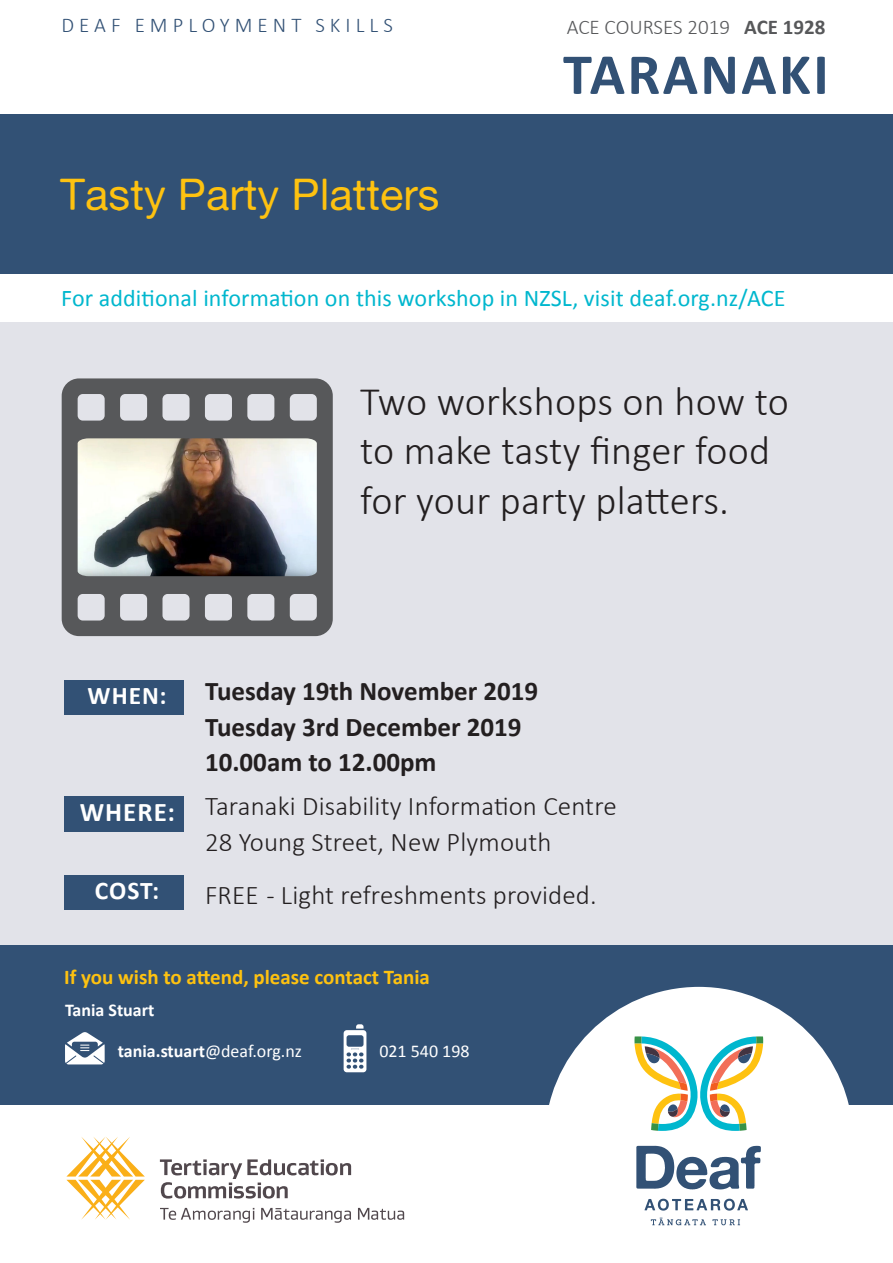
<style>
.page{position:relative;width:893px;height:1263px;background:#fff}
.page>*{position:absolute;margin:0;border:0;box-sizing:border-box;transform-origin:0 0}
.t1{font:700 58.5px "Calibri";letter-spacing:.04em;color:#325175}
.t2{font:43.5px "Alte Haas Grotesk";color:#fec210}
.t3{font:300 40.5px/49.5px "Calibri";letter-spacing:.005em;color:#231f20}
.t4{font:300 27px/35.5px "Calibri";letter-spacing:.005em;color:#231f20}
.t5{font:700 27px/35.5px "Calibri";color:#231f20}
.t6{font:700 25.5px "Calibri";letter-spacing:.04em;color:#fff}
.t7{font:24px "Calibri";letter-spacing:.005em;color:#00b7ce}
.t8{font:700 21px "Calibri";color:#fec210}
.t9{font:300 21px "Calibri";color:#57585a}
.t10{font:300 21px "Calibri";letter-spacing:.24em;color:#325175}
.t11{font:700 18px "Calibri";color:#fff}
.t12{font:18px "Calibri";color:#fff}
.s1{font-weight:700}
.s2{font-weight:700;color:#fff}
.s3{font-weight:400}
</style>
<div class="page">
<div style="left:0;top:162px;width:893px;height:928px;background:#e2e3e9"></div>
<div style="left:0;top:273px;width:893px;height:49px;background:#fff"></div>
<div style="left:0;top:945px;width:893px;height:159px;background:#325175"></div>
<svg style="left:545px;top:987px;width:308px;height:239px;fill:#fff"></svg>
<svg style="left:636px;top:1146px;width:125px;height:79px"></svg>
<svg style="left:634px;top:1036px;width:129px;height:95px"></svg>
<svg style="left:66px;top:1137px;width:79px;height:83px"></svg>
<svg style="left:160px;top:1159px;width:191px;height:39px"></svg>
<svg style="left:160px;top:1208px;width:94px;height:15px"></svg>
<svg style="left:261px;top:1208px;width:90px;height:15px"></svg>
<svg style="left:358px;top:1208px;width:46px;height:12px"></svg>
<div style="left:0;top:114px;width:893px;height:159px;background:#325175"></div>
<svg style="left:344px;top:1024px;width:22px;height:48px"></svg>
<svg style="left:65px;top:1032px;width:40px;height:32px"></svg>
<div style="left:64px;top:681px;width:120px;height:34px;background:#325175"></div>
<div style="left:64px;top:796px;width:120px;height:36px;background:#325175"></div>
<div style="left:64px;top:876px;width:120px;height:34px;background:#325175"></div>
<svg style="left:62px;top:378px;width:271px;height:258px"></svg>
<p class="t10" style="left:61px;top:12px;width:333px">DEAF EMPLOYMENT SKILLS</p>
<h2 class="t2" style="left:60px;top:168px;width:381px">Tasty Party Platters</h2>
<p class="t9" style="left:567px;top:14px;width:260px">ACE COURSES 2019 <span class="s1">ACE 1928</span></p>
<h1 class="t1" style="left:563px;top:37px;width:267px">TARANAKI</h1>
<p class="t7" style="left:61px;top:283px;width:726px">For additional information on this workshop in NZSL, visit deaf.org.nz/ACE</p>
<h3 class="t3" style="left:360px;top:376px;width:430px">Two workshops on how to to make tasty finger food for your party platters.</h3>
<p class="t6" style="left:88px;top:679px;width:80px">WHEN:</p>
<p class="t5" style="left:205px;top:673px;width:335px">Tuesday 19th November 2019<br>Tuesday 3rd December 2019<br>10.00am to 12.00pm</p>
<p class="t4" style="left:205px;top:788px;width:413px;text-indent:-125px"><span class="s2">WHERE:</span> Taranaki Disability Information Centre<br>28 Young Street, New Plymouth</p>
<p class="t6" style="left:95px;top:874px;width:66px">COST:</p>
<p class="t4" style="left:205px;top:877px;width:393px">FREE - Light refreshments provided.</p>
<p class="t8" style="left:64px;top:964px;width:367px">If you wish to attend, please contact Tania</p>
<p class="t11" style="left:65px;top:998px;width:91px">Tania Stuart</p>
<p class="t11" style="left:118px;top:1039px;width:186px">tania.stuart<span class="s3">@deaf.org.nz</span></p>
<p class="t12" style="left:379px;top:1040px;width:92px">021 540 198</p>
</div>
